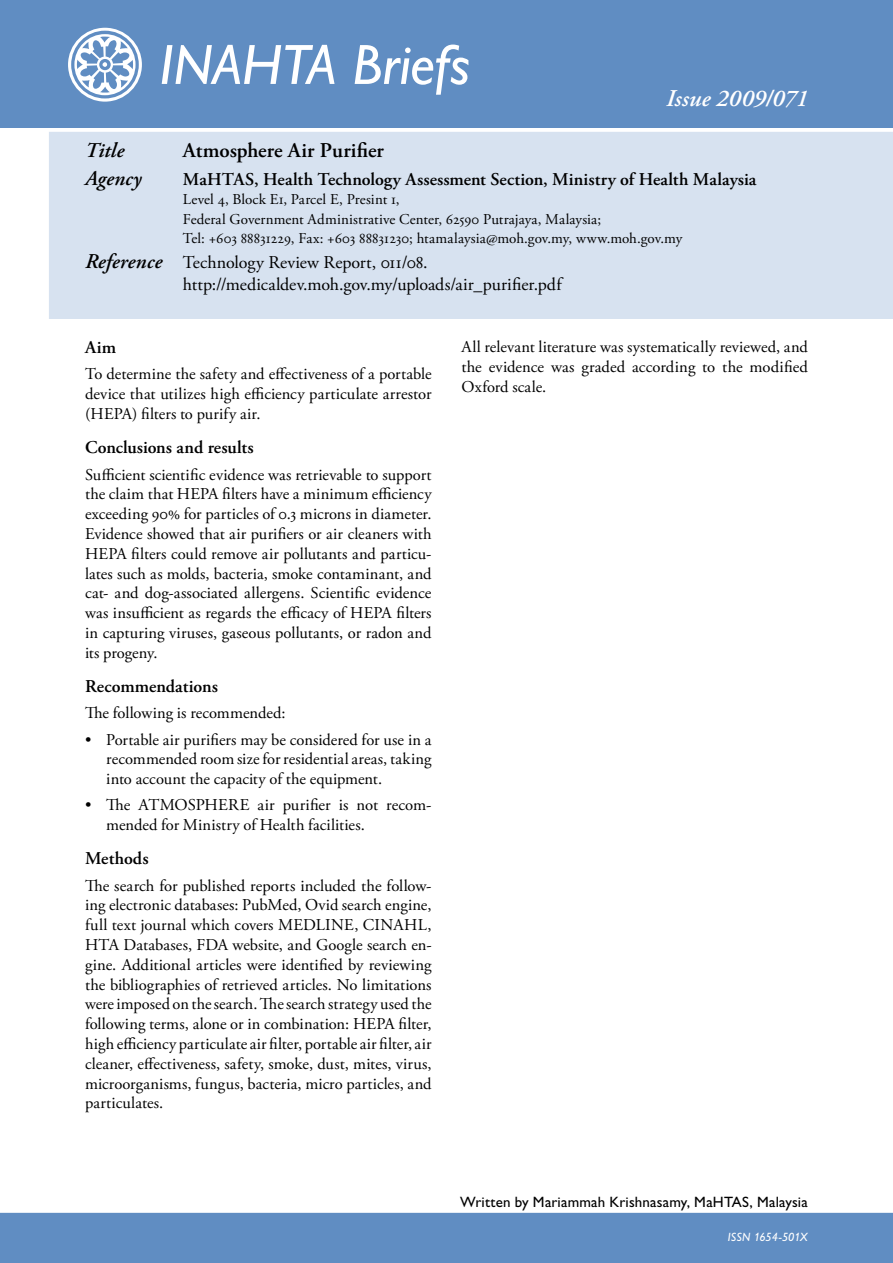
<style>
.page{position:relative;width:893px;height:1263px;background:#fff}
.page>*{position:absolute;margin:0;border:0;box-sizing:border-box;transform-origin:0 0}
.t1{font:italic 57px "Gill Alt One";color:#fff}
.Issue{font:italic 600 24px "Adobe Garamond Pro";letter-spacing:.005em;color:#fff}
.Title_ruta{font:600 21px "Adobe Garamond Pro";letter-spacing:-.005em;color:#000}
.Agency_text{font:italic 600 21px "Adobe Garamond Pro";letter-spacing:.005em;color:#000}
.Title_ruta-2{font:italic 600 21px "Adobe Garamond Pro";letter-spacing:.005em;color:#000}
.Reference_text{font:18px/21.6px "Adobe Garamond Pro";color:#000}
.Agency_text-2{font:600 18px "Adobe Garamond Pro";letter-spacing:.005em;color:#000}
.Heading{font:600 18px "Adobe Garamond Pro";color:#000}
.Brödtext{font:16.5px/19.8px "Adobe Garamond Pro";letter-spacing:.005em;color:#000;text-align:justify}
.Indentation__bullet{font:16.5px/19.8px "Adobe Garamond Pro";letter-spacing:.005em;color:#000;text-align:justify}
.Agency_address{font:15px "Adobe Garamond Pro";letter-spacing:.005em;color:#000}
.Written_by{font:15px "Gill Alt One";letter-spacing:.01em;color:#000}
.Ö-Grouping__left{font:italic 12px "Gill Alt One";letter-spacing:-.005em;color:#fff}
.s1{font-weight:600;font-style:italic;font-size:21px}
</style>
<div class="page">
<div style="left:0;top:1213px;width:893px;height:50px;background:#608dc2"></div>
<div style="left:49px;top:132px;width:844px;height:187px;background:#d7e2f0"></div>
<div style="left:0;top:0;width:893px;height:128px;background:#608dc2"></div>
<p class="t1" style="left:159px;top:32px;width:312px">INAHTA Briefs</p>
<p class="Issue" style="left:666px;top:84px;width:143px">Issue 2009/071</p>
<p class="Title_ruta-2" style="left:85px;top:138px;width:41px">Title</p>
<p class="Title_ruta" style="left:183px;top:138px;width:202px">Atmosphere Air Purifier</p>
<p class="Agency_text" style="left:85px;top:166px;width:58px">Agency</p>
<p class="Agency_text-2" style="left:183px;top:169px;width:575px">MaHTAS, Health Technology Assessment Section, Ministry of Health Malaysia</p>
<p class="Agency_address" style="left:183px;top:190px;width:218px">Level 4, Block E1, Parcel E, Presint 1,</p>
<p class="Agency_address" style="left:183px;top:210px;width:420px">Federal Government Administrative Center, 62590 Putrajaya, Malaysia;</p>
<p class="Agency_address" style="left:183px;top:229px;width:501px">Tel: +603 88831229, Fax: +603 88831230; htamalaysia@moh.gov.my, www.moh.gov.my</p>
<p class="Reference_text" style="left:183px;top:252px;width:380px;text-indent:-98px"><span class="s1">Reference</span> Technology Review Report, 011/08. http://medicaldev.moh.gov.my/uploads/air_purifier.pdf</p>
<p class="Heading" style="left:85px;top:337px;width:33px">Aim</p>
<p class="Brödtext" style="left:85px;top:365px;width:348px">To determine the safety and effectiveness of a portable device that utilizes high efficiency particulate arrestor (HEPA) filters to purify air.</p>
<p class="Heading" style="left:85px;top:437px;width:170px">Conclusions and results</p>
<p class="Brödtext" style="left:85px;top:465px;width:348px">Sufficient scientific evidence was retrievable to support the claim that HEPA filters have a minimum efficiency exceeding 90% for particles of 0.3 microns in diameter.<br>Evidence showed that air purifiers or air cleaners with HEPA filters could remove air pollutants and particu&shy;lates such as molds, bacteria, smoke contaminant, and cat- and dog-associated allergens. Scientific evidence was insufficient as regards the efficacy of HEPA filters in capturing viruses, gaseous pollutants, or radon and its progeny.</p>
<p class="Heading" style="left:85px;top:676px;width:134px">Recommendations</p>
<p class="Brödtext" style="left:85px;top:704px;width:202px">The following is recommended:</p>
<p class="Indentation__bullet" style="left:106px;top:730px;width:327px;text-indent:-21px">• Portable air purifiers may be considered for use in a recommended room size for residential areas, taking into account the capacity of the equipment.</p>
<p class="Indentation__bullet" style="left:106px;top:796px;width:327px;text-indent:-21px">• The ATMOSPHERE air purifier is not recom&shy;mended for Ministry of Health facilities.</p>
<p class="Heading" style="left:85px;top:848px;width:65px">Methods</p>
<p class="Brödtext" style="left:85px;top:876px;width:348px">The search for published reports included the follow&shy;ing electronic databases: PubMed, Ovid search engine, full text journal which covers MEDLINE, CINAHL, HTA Databases, FDA website, and Google search en&shy;gine. Additional articles were identified by reviewing the bibliographies of retrieved articles. No limitations were imposed on the search. The search strategy used the following terms, alone or in combination: HEPA filter, high efficiency particulate air filter, portable air filter, air cleaner, effectiveness, safety, smoke, dust, mites, virus, microorganisms, fungus, bacteria, micro particles, and particulates.</p>
<p class="Brödtext" style="left:461px;top:338px;width:348px">All relevant literature was systematically reviewed, and the evidence was graded according to the modified Oxford scale.</p>
<p class="Written_by" style="left:460px;top:1193px;width:349px">Written by Mariammah Krishnasamy, MaHTAS, Malaysia</p>
<p class="Ö-Grouping__left" style="left:728px;top:1230px;width:82px">ISSN 1654-501X</p>
</div>
